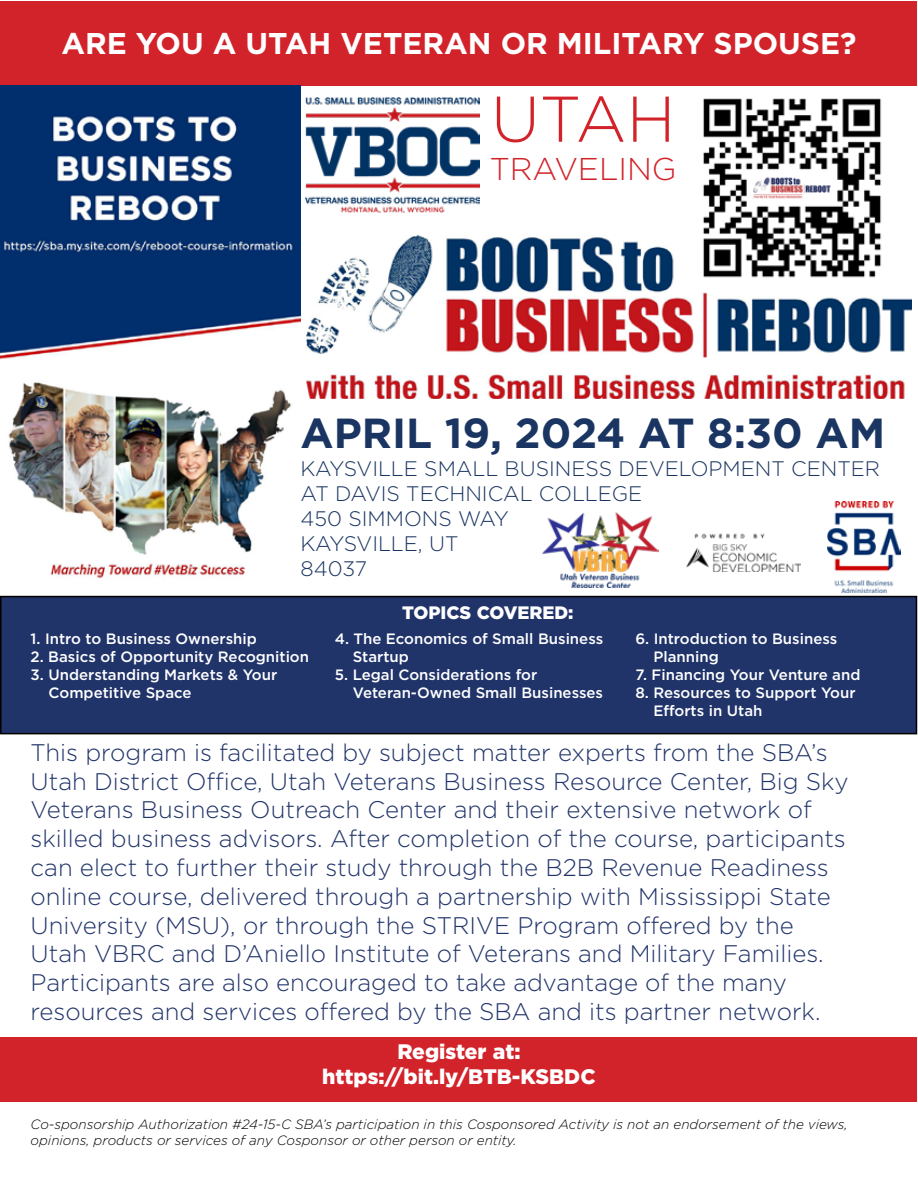
<style>
.page{position:relative;width:918px;height:1188px;background:#fff}
.page>*{position:absolute;margin:0;border:0;box-sizing:border-box;transform-origin:0 0}
.t1{font:300 64.5px "Gotham";color:#d2232a}
.t2{font:700 42px "Gotham";color:#1a3561}
.t3{font:300 31.5px "Gotham";color:#d2232a}
.t4{font:700 30px "Gotham";color:#fff}
.t5{font:300 24px/28.8px "Gotham";color:#21346a}
.t6{font:300 21px/25.2px "Gotham";color:#1a3561}
.t7{font:900 21px/25.2px "Gotham";color:#fff;text-align:center}
.t8{font:900 18px "Gotham";color:#fff}
.t9{font:500 15px/18px "Gotham";color:#fff}
.t10{font:italic 300 13.5px/16.2px "Gotham";color:#000}
</style>
<div class="page">
<div style="left:1px;top:1px;width:916px;height:85px;background:#d2232a"></div>
<img style="left:1px;top:86px;width:300px;height:492px">
<img style="left:305px;top:97px;width:175px;height:115px">
<img style="left:306px;top:235px;width:606px;height:163px">
<img style="left:693px;top:98px;width:198px;height:189px">
<img style="left:542px;top:512px;width:116px;height:76px">
<img style="left:686px;top:533px;width:114px;height:38px">
<img style="left:827px;top:502px;width:74px;height:91px">
<div style="left:1px;top:597px;width:915px;height:137px;background:#21346a"></div>
<div style="left:0;top:596px;width:917px;height:138px;border:2px solid #000"></div>
<div style="left:1px;top:1037px;width:916px;height:65px;background:#d2232a"></div>
<p class="t4" style="left:61px;top:24px;width:797px">ARE YOU A UTAH VETERAN OR MILITARY SPOUSE?</p>
<h1 class="t1" style="left:491px;top:78px;width:186px">UTAH</h1>
<h3 class="t3" style="left:490px;top:148px;width:188px">TRAVELING</h3>
<h2 class="t2" style="left:301px;top:405px;width:586px">APRIL 19, 2024 AT 8:30 AM</h2>
<p class="t6" style="left:301px;top:455px;width:581px">KAYSVILLE SMALL BUSINESS DEVELOPMENT CENTER<br>AT DAVIS TECHNICAL COLLEGE<br>450 SIMMONS WAY<br>KAYSVILLE, UT<br>84037</p>
<p class="t8" style="left:402px;top:600px;width:173px">TOPICS COVERED:</p>
<p class="t9" style="left:353px;top:629px;width:252px;text-indent:-18px">4. The Economics of Small Business<br>Startup</p>
<p class="t9" style="left:353px;top:665px;width:252px;text-indent:-18px">5. Legal Considerations for<br>Veteran-Owned Small Businesses</p>
<p class="t9" style="left:31px;top:629px;width:228px">1. Intro to Business Ownership</p>
<p class="t9" style="left:31px;top:647px;width:280px">2. Basics of Opportunity Recognition</p>
<p class="t9" style="left:49px;top:665px;width:230px;text-indent:-18px">3. Understanding Markets &amp; Your<br>Competitive Space</p>
<p class="t9" style="left:653px;top:629px;width:185px;text-indent:-18px">6. Introduction to Business<br>Planning</p>
<p class="t9" style="left:635px;top:665px;width:227px">7. Financing Your Venture and</p>
<p class="t9" style="left:653px;top:683px;width:204px;text-indent:-18px">8. Resources to Support Your<br>Efforts in Utah</p>
<p class="t5" style="left:31px;top:737px;width:819px">This program is facilitated by subject matter experts from the SBA’s Utah District Office, Utah Veterans Business Resource Center, Big Sky Veterans Business Outreach Center and their extensive network of skilled business advisors. After completion of the course, participants can elect to further their study through the B2B Revenue Readiness online course, delivered through a partnership with Mississippi State University (MSU), or through the STRIVE Program offered by the Utah VBRC and D’Aniello Institute of Veterans and Military Families.<br>Participants are also encouraged to take advantage of the many resources and services offered by the SBA and its partner network.</p>
<p class="t7" style="left:322px;top:1039px;width:275px">Register at: https://bit.ly/BTB-KSBDC</p>
<p class="t10" style="left:31px;top:1115px;width:819px">Co-sponsorship Authorization #24-15-C SBA’s participation in this Cosponsored Activity is not an endorsement of the views, opinions, products or services of any Cosponsor or other person or entity.</p>
</div>
